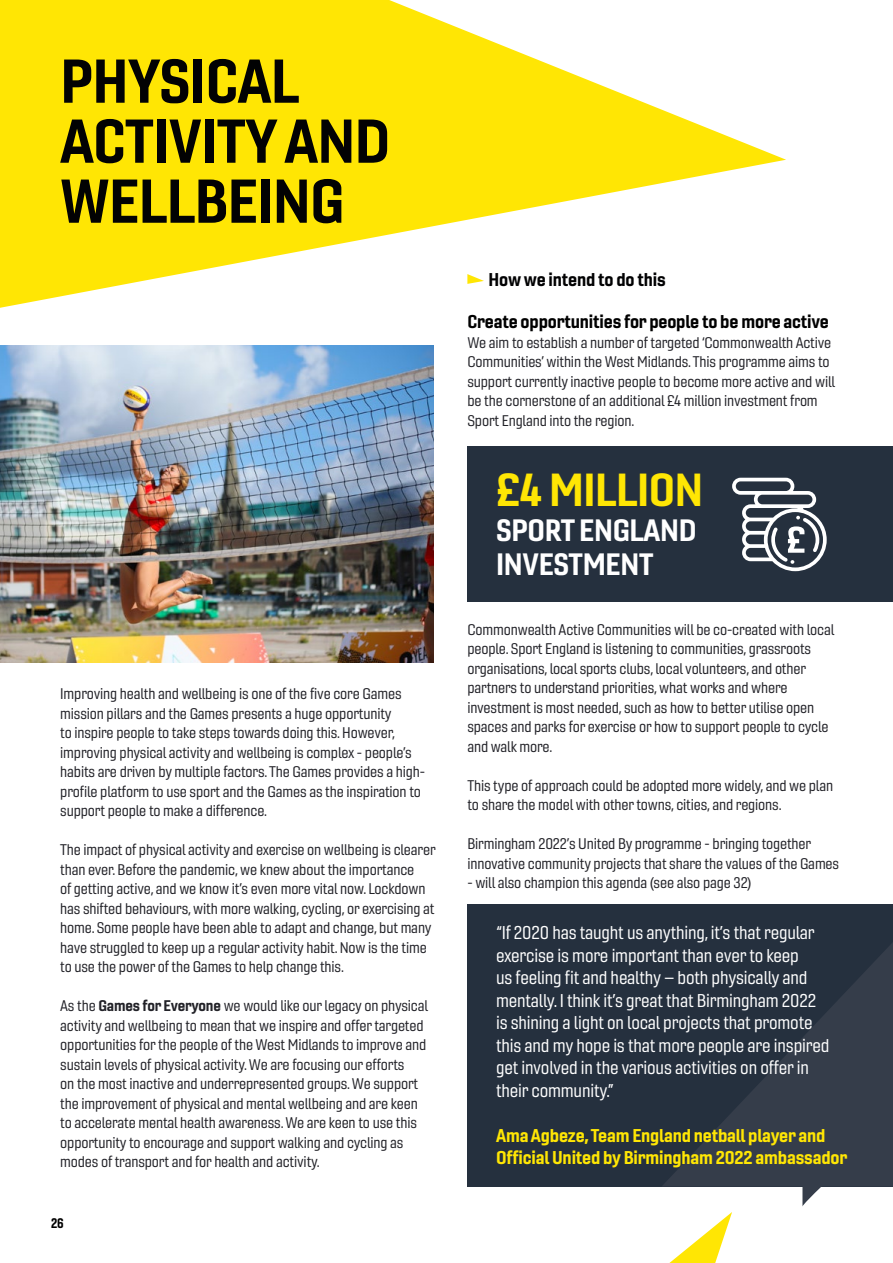
<style>
.page{position:relative;width:893px;height:1263px;background:#fff}
.page>*{position:absolute;margin:0;border:0;box-sizing:border-box;transform-origin:0 0}
.t1{font:60px/60px "Gineso Nor Bol";letter-spacing:-.01em;color:#020203}
.t2{font:45px "Gineso Nor Bol";letter-spacing:-.01em;color:#ffe604}
.t3{font:30px/34.5px "Gineso Nor Bol";letter-spacing:-.01em;color:#fff}
.t4{font:18px/22.5px "Gineso Nor Reg";letter-spacing:-.01em;color:#fff}
.t5{font:18px/22.5px "Gineso Nor Bol";letter-spacing:-.01em;color:#ffe604}
.t6{font:18px "Gineso Nor Bol";letter-spacing:-.01em;color:#000}
.t7{font:18px "Gineso Nor Bol";letter-spacing:-.01em;color:#020203}
.t8{font:15px/19.5px "Gineso Nor Reg";letter-spacing:-.01em;color:#222228}
.t9{font:13.5px "Gineso Con Bol";color:#000}
.s1{font-family:"Gineso Nor Bol"}
</style>
<div class="page">
<div style="left:467px;top:446px;width:426px;height:156px;background:#25303e"></div>
<svg style="left:0;top:0;width:786px;height:308px;fill:#ffe604"></svg>
<div style="left:467px;top:904px;width:426px;height:282px;background:#25303e"></div>
<svg style="left:663px;top:943px;width:230px;height:243px"></svg>
<svg style="left:802px;top:1166px;width:41px;height:40px"></svg>
<img style="left:0;top:345px;width:434px;height:317px">
<svg style="left:669px;top:1212px;width:63px;height:51px"></svg>
<svg style="left:732px;top:478px;width:95px;height:93px"></svg>
<svg style="left:467px;top:274px;width:17px;height:10px"></svg>
<p class="t1" style="left:60px;top:50px;width:332px">PHYSICAL<br>ACTIVITY AND<br>WELLBEING</p>
<p class="t8" style="left:60px;top:684px;width:366px">Improving health and wellbeing is one of the five core Games mission pillars and the Games presents a huge opportunity<br>to inspire people to take steps towards doing this. However, improving physical activity and wellbeing is complex - people’s habits are driven by multiple factors. The Games provides a high&shy;profile platform to use sport and the Games as the inspiration to support people to make a difference.</p>
<p class="t8" style="left:60px;top:840px;width:377px">The impact of physical activity and exercise on wellbeing is clearer than ever. Before the pandemic, we knew about the importance<br>of getting active, and we know it’s even more vital now. Lockdown has shifted behaviours, with more walking, cycling, or exercising at home. Some people have been able to adapt and change, but many have struggled to keep up a regular activity habit. Now is the time to use the power of the Games to help change this.</p>
<p class="t8" style="left:60px;top:996px;width:369px">As the <span class="s1">Games for Everyone</span> we would like our legacy on physical activity and wellbeing to mean that we inspire and offer targeted opportunities for the people of the West Midlands to improve and sustain levels of physical activity. We are focusing our efforts<br>on the most inactive and underrepresented groups. We support the improvement of physical and mental wellbeing and are keen to accelerate mental health awareness. We are keen to use this opportunity to encourage and support walking and cycling as modes of transport and for health and activity.</p>
<p class="t9" style="left:51px;top:1214px;width:14px">26</p>
<p class="t7" style="left:489px;top:268px;width:179px">How we intend to do this</p>
<p class="t6" style="left:467px;top:310px;width:363px">Create opportunities for people to be more active</p>
<p class="t8" style="left:467px;top:333px;width:369px">We aim to establish a number of targeted ‘Commonwealth Active Communities’ within the West Midlands. This programme aims to support currently inactive people to become more active and will be the cornerstone of an additional £4 million investment from Sport England into the region.</p>
<p class="t2" style="left:496px;top:461px;width:208px">£4 MILLION</p>
<p class="t3" style="left:496px;top:512px;width:202px">SPORT ENGLAND<br>INVESTMENT</p>
<p class="t8" style="left:467px;top:619px;width:368px">Commonwealth Active Communities will be co-created with local people. Sport England is listening to communities, grassroots organisations, local sports clubs, local volunteers, and other partners to understand priorities, what works and where investment is most needed, such as how to better utilise open spaces and parks for exercise or how to support people to cycle and walk more.</p>
<p class="t8" style="left:467px;top:775px;width:367px">This type of approach could be adopted more widely, and we plan to share the model with other towns, cities, and regions.</p>
<p class="t8" style="left:467px;top:834px;width:373px">Birmingham 2022’s United By programme - bringing together innovative community projects that share the values of the Games</p>
<p class="t8" style="left:467px;top:873px;width:286px">- will also champion this agenda (see also page 32)</p>
<p class="t4" style="left:496px;top:921px;width:335px">“If 2020 has taught us anything, it’s that regular exercise is more important than ever to keep<br>us feeling fit and healthy – both physically and mentally. I think it’s great that Birmingham 2022 is shining a light on local projects that promote this and my hope is that more people are inspired get involved in the various activities on offer in their community.”</p>
<p class="t5" style="left:496px;top:1123px;width:353px">Ama Agbeze, Team England netball player and<br>Official United by Birmingham 2022 ambassador</p>
</div>
